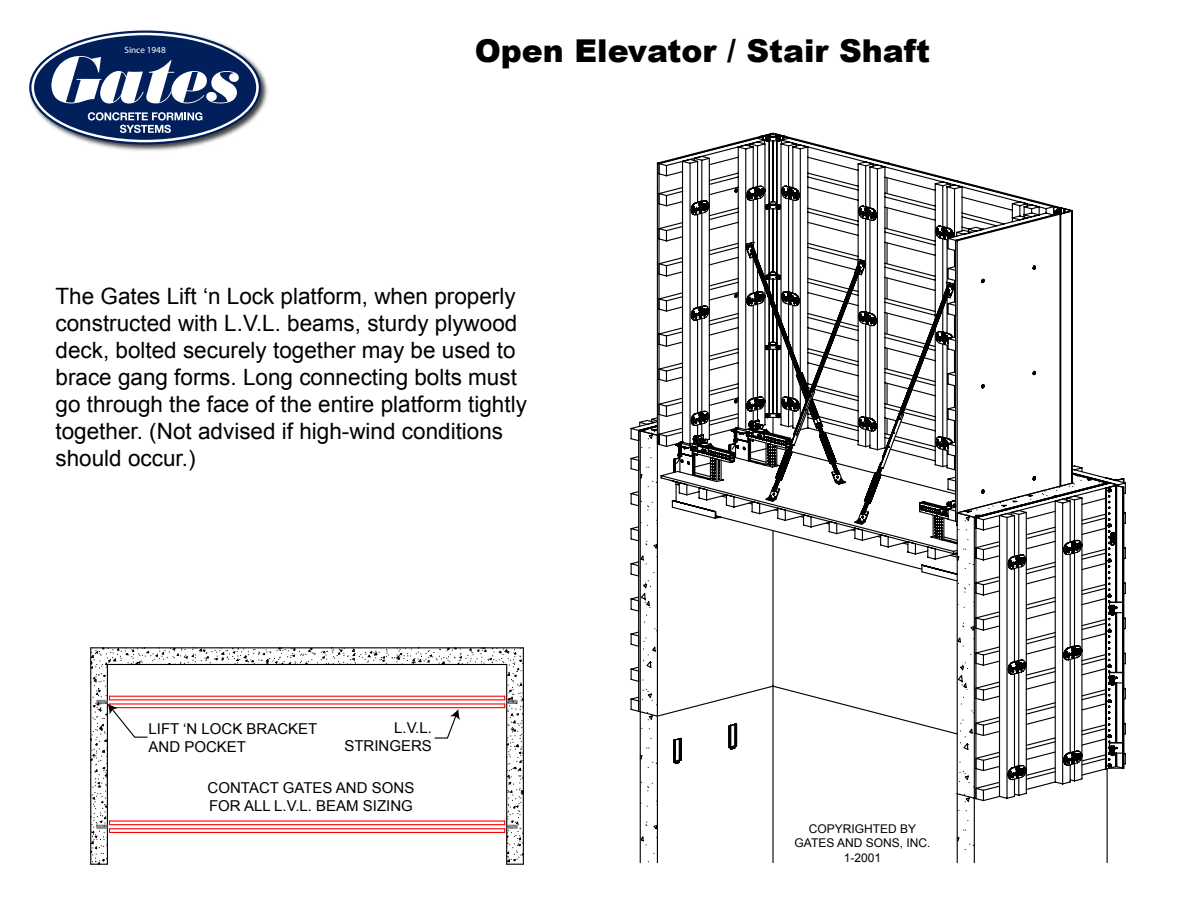
<style>
.page{position:relative;width:1188px;height:918px;background:#fff}
.page>*{position:absolute;margin:0;border:0;box-sizing:border-box;transform-origin:0 0}
.t1{font:900 31.5px "Arial";color:#000}
.t2{font:22.5px/27px "Arial";color:#000}
.t3{font:15px/18px "Arial";color:#000}
.t4{font:12px/14.4px "Arial";color:#000;text-align:center}
.t5{font:9.15px "Myriad Pro";color:#fff}
</style>
<div class="page">
<img style="left:29px;top:30px;width:239px;height:121px">
<svg style="left:30px;top:32px;width:230px;height:111px"></svg>
<div style="left:34px;top:35px;width:222px;height:105px;background:#001f5b;border-radius:50%"></div>
<svg style="left:88px;top:112px;width:114px;height:21px"></svg>
<svg style="left:51px;top:56px;width:188px;height:48px"></svg>
<svg style="left:656px;top:132px;width:470px;height:732px"></svg>
<svg style="left:636px;top:241px;width:473px;height:622px"></svg>
<svg style="left:90px;top:647px;width:434px;height:218px"></svg>
<p class="t5" style="left:125px;top:44px;width:43px">Since 1948</p>
<p class="t1" style="left:475px;top:33px;width:457px">Open Elevator / Stair Shaft</p>
<p class="t2" style="left:56px;top:283px;width:473px">The Gates Lift ‘n Lock platform, when properly constructed with L.V.L. beams, sturdy plywood deck, bolted securely together may be used to brace gang forms. Long connecting bolts must go through the face of the entire platform tightly together. (Not advised if high-wind conditions should occur.)</p>
<p class="t3" style="left:148px;top:720px;width:170px">LIFT ‘N LOCK BRACKET<br>AND POCKET</p>
<p class="t3" style="left:344px;top:719px;width:89px;text-align:right">L.V.L.<br>STRINGERS</p>
<p class="t3" style="left:208px;top:779px;width:208px">CONTACT GATES AND SONS<br>FOR ALL L.V.L. BEAM SIZING</p>
<p class="t4" style="left:795px;top:822px;width:137px">COPYRIGHTED BY<br>GATES AND SONS, INC.<br>1-2001</p>
</div>
